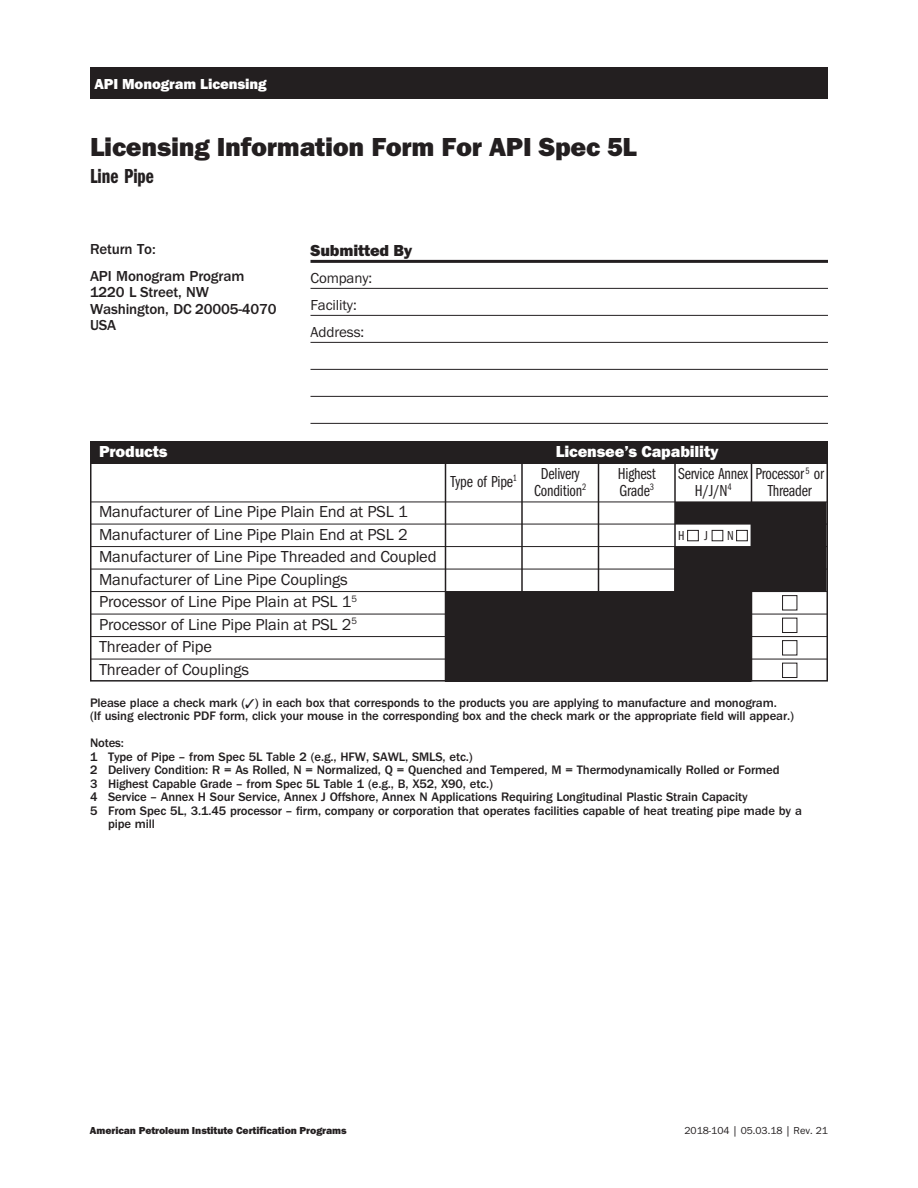
<style>
.page{position:relative;width:918px;height:1188px;background:#fff}
.page>*{position:absolute;margin:0;border:0;box-sizing:border-box;transform-origin:0 0}
.t1{font:800 27px "Franklin Got Md ITC";letter-spacing:-.01em;color:#231f20}
.t2{font:600 21px "Franklin Got Cmp ITC";color:#231f20}
.t3{font:16.5px "Franklin Got ITC";letter-spacing:-.01em;color:#231f20}
.t4{font:16.5px/16.5px "Franklin Got Cmp ITC";letter-spacing:-.01em;color:#231f20}
.t5{font:800 16.5px "Franklin Got Md ITC";letter-spacing:-.01em;color:#fff}
.t6{font:800 16.5px "Franklin Got Md ITC";letter-spacing:-.01em;color:#231f20}
.t7{font:500 15px "ITC Franklin Gothic Std";letter-spacing:-.01em;color:#231f20}
.t8{font:15px "Franklin Got ITC";letter-spacing:-.01em;color:#231f20}
.t9{font:800 15px "Franklin Got Md ITC";letter-spacing:-.01em;color:#fff}
.t10{font:13.5px "Franklin Got Cmp ITC";color:#231f20}
.t11{font:500 12.75px/13.5px "ITC Franklin Gothic Std";letter-spacing:-.01em;color:#231f20}
.t12{font:800 10.5px "Franklin Got Md ITC";letter-spacing:-.01em;color:#231f20}
.t13{font:10.5px "Franklin Got ITC";color:#231f20}
</style>
<div class="page">
<div style="left:90px;top:441px;width:738px;height:23px;background:#231f20"></div>
<div style="left:90px;top:68px;width:738px;height:31px;background:#231f20"></div>
<hr style="left:445px;top:464px;width:1px;height:218px;background:#231f20">
<hr style="left:310px;top:260px;width:518px;height:3px;background:#231f20">
<hr style="left:310px;top:288px;width:518px;height:1px;background:#231f20">
<hr style="left:310px;top:315px;width:518px;height:1px;background:#231f20">
<hr style="left:310px;top:342px;width:518px;height:1px;background:#231f20">
<hr style="left:310px;top:369px;width:518px;height:1px;background:#231f20">
<hr style="left:310px;top:396px;width:518px;height:1px;background:#231f20">
<hr style="left:310px;top:423px;width:518px;height:1px;background:#231f20">
<hr style="left:90px;top:502px;width:738px;height:1px;background:#231f20">
<hr style="left:90px;top:524px;width:738px;height:1px;background:#231f20">
<hr style="left:90px;top:546px;width:738px;height:1px;background:#231f20">
<hr style="left:90px;top:569px;width:738px;height:1px;background:#231f20">
<hr style="left:90px;top:591px;width:738px;height:1px;background:#231f20">
<hr style="left:90px;top:614px;width:738px;height:1px;background:#231f20">
<hr style="left:90px;top:636px;width:738px;height:1px;background:#231f20">
<hr style="left:521px;top:464px;width:2px;height:218px;background:#231f20">
<hr style="left:598px;top:464px;width:1px;height:218px;background:#231f20">
<hr style="left:674px;top:464px;width:2px;height:218px;background:#231f20">
<hr style="left:751px;top:464px;width:1px;height:218px;background:#231f20">
<hr style="left:90px;top:659px;width:738px;height:1px;background:#231f20">
<div style="left:782px;top:663px;width:15px;height:15px;border:1px solid #231f20"></div>
<div style="left:446px;top:659px;width:305px;height:23px;background:#231f20"></div>
<svg style="left:446px;top:502px;width:381px;height:157px;fill:#231f20"></svg>
<p class="t9" style="left:94px;top:75px;width:174px">API Monogram Licensing</p>
<p class="t1" style="left:90px;top:131px;width:549px">Licensing Information Form For API Spec 5L</p>
<p class="t2" style="left:90px;top:164px;width:65px">Line Pipe</p>
<p class="t7" style="left:90px;top:240px;width:67px">Return To:</p>
<p class="t7" style="left:90px;top:267px;width:156px">API Monogram Program</p>
<p class="t7" style="left:90px;top:284px;width:121px">1220 L Street, NW</p>
<p class="t7" style="left:90px;top:300px;width:188px">Washington, DC 20005-4070</p>
<p class="t7" style="left:90px;top:317px;width:28px">USA</p>
<p class="t6" style="left:310px;top:241px;width:103px">Submitted By</p>
<p class="t8" style="left:310px;top:270px;width:63px">Company:</p>
<p class="t8" style="left:310px;top:297px;width:48px">Facility:</p>
<p class="t8" style="left:310px;top:324px;width:55px">Address:</p>
<p class="t5" style="left:99px;top:442px;width:70px">Products</p>
<p class="t5" style="left:556px;top:442px;width:164px">Licensee’s Capability</p>
<p class="t4" style="left:450px;top:473px;width:68px">Type of Pipe<sup>1</sup></p>
<p class="t4" style="left:541px;top:466px;width:41px">Delivery</p>
<p class="t4" style="left:695px;top:466px;width:131px;text-indent:-17px">Service Annex Processor<sup>5</sup> or<br>H/J/N<sup>4</sup></p>
<p class="t4" style="left:618px;top:466px;width:39px">Highest</p>
<p class="t4" style="left:620px;top:482px;width:36px">Grade<sup>3</sup></p>
<p class="t4" style="left:534px;top:482px;width:54px">Condition<sup>2</sup></p>
<p class="t4" style="left:768px;top:482px;width:46px">Threader</p>
<p class="t3" style="left:99px;top:503px;width:310px">Manufacturer of Line Pipe Plain End at PSL 1</p>
<p class="t3" style="left:99px;top:525px;width:310px">Manufacturer of Line Pipe Plain End at PSL 2</p>
<p class="t3" style="left:99px;top:548px;width:339px">Manufacturer of Line Pipe Threaded and Coupled</p>
<p class="t3" style="left:99px;top:570px;width:250px">Manufacturer of Line Pipe Couplings</p>
<p class="t3" style="left:99px;top:593px;width:259px">Processor of Line Pipe Plain at PSL 1<sup>5</sup></p>
<p class="t3" style="left:99px;top:615px;width:259px">Processor of Line Pipe Plain at PSL 2<sup>5</sup></p>
<p class="t3" style="left:99px;top:638px;width:115px">Threader of Pipe</p>
<p class="t3" style="left:99px;top:660px;width:152px">Threader of Couplings</p>
<p class="t10" style="left:678px;top:528px;width:8px">H</p>
<p class="t10" style="left:704px;top:528px;width:5px">J</p>
<p class="t10" style="left:727px;top:528px;width:8px">N</p>
<p class="t11" style="left:90px;top:696px;width:706px">Please place a check mark (✓) in each box that corresponds to the products you are applying to manufacture and monogram.<br>(If using electronic PDF form, click your mouse in the corresponding box and the check mark or the appropriate field will appear.)</p>
<p class="t11" style="left:90px;top:736px;width:36px">Notes:</p>
<p class="t11" style="left:90px;top:750px;width:384px">1 Type of Pipe – from Spec 5L Table 2 (e.g., HFW, SAWL, SMLS, etc.)</p>
<p class="t11" style="left:90px;top:763px;width:691px">2 Delivery Condition: R = As Rolled, N = Normalized, Q = Quenched and Tempered, M = Thermodynamically Rolled or Formed</p>
<p class="t11" style="left:90px;top:777px;width:405px">3 Highest Capable Grade – from Spec 5L Table 1 (e.g., B, X52, X90, etc.)</p>
<p class="t11" style="left:90px;top:790px;width:659px">4 Service – Annex H Sour Service, Annex J Offshore, Annex N Applications Requiring Longitudinal Plastic Strain Capacity</p>
<p class="t11" style="left:90px;top:804px;width:713px">5 From Spec 5L, 3.1.45 processor – firm, company or corporation that operates facilities capable of heat treating pipe made by a</p>
<p class="t11" style="left:108px;top:817px;width:49px">pipe mill</p>
<p class="t12" style="left:90px;top:1125px;width:258px">American Petroleum Institute Certification Programs</p>
<p class="t13" style="left:684px;top:1125px;width:145px">2018-104 | 05.03.18 | Rev. 21</p>
</div>
